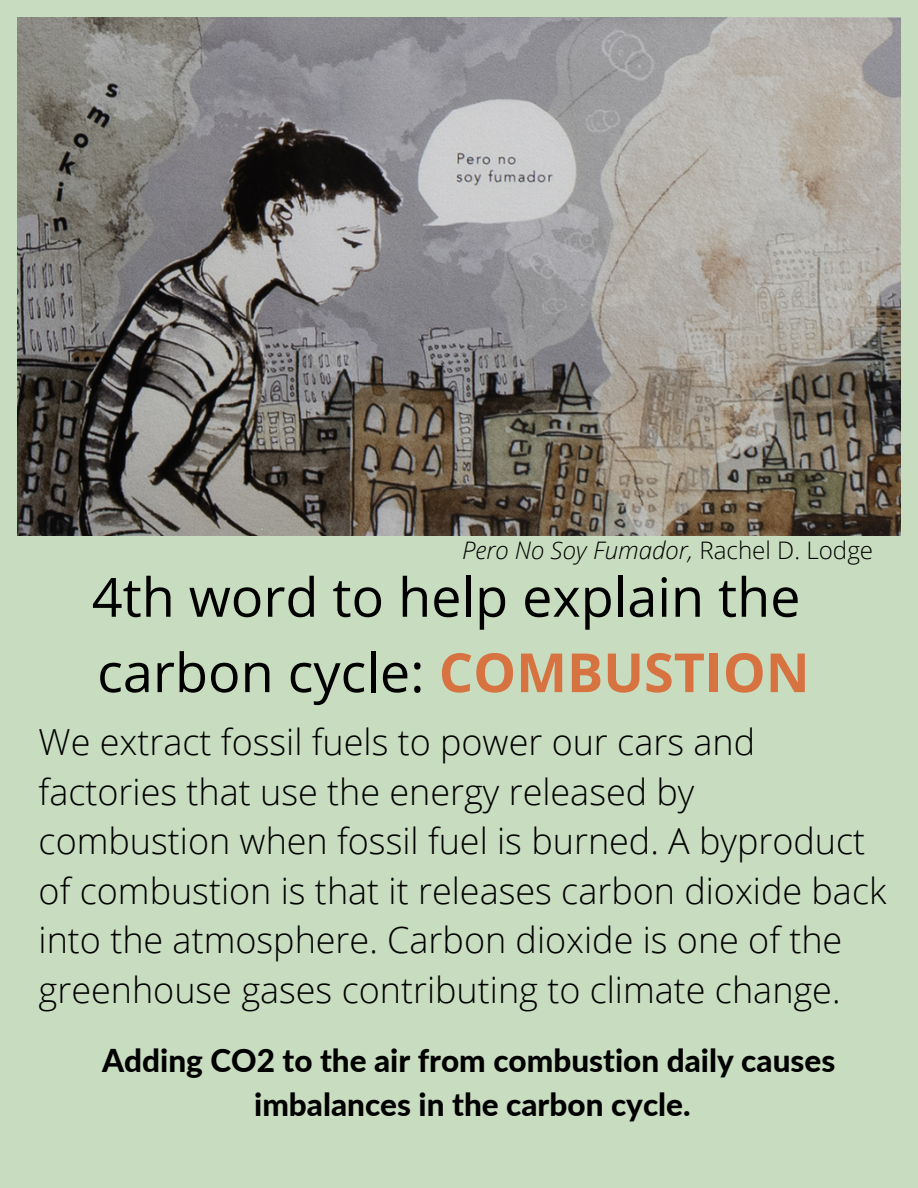
<style>
.page{position:relative;width:918px;height:1188px;background:#c8ddc0}
.page>*{position:absolute;margin:0;border:0;box-sizing:border-box;transform-origin:0 0}
.t1{font:54px/75.3px "Open Sans";color:#000}
.t2{font:300 36px/49.5px "Open Sans";color:#000}
.t3{font:800 31.5px/43.8px "Lato";color:#000;text-align:center}
.t4{font:italic 300 24.15px "Open Sans";color:#000}
.s1{font-style:normal}
.s2{font-weight:700;color:#d77241}
</style>
<div class="page">
<img style="left:18px;top:18px;width:883px;height:517px">
<p class="t4" style="left:462px;top:533px;width:413px">Pero No Soy Fumador, <span class="s1">Rachel D. Lodge</span></p>
<h1 class="t1" style="left:92px;top:558px;width:719px">4th word to help explain the carbon cycle: <span class="s2">COMBUSTION</span></h1>
<p class="t2" style="left:39px;top:716px;width:849px">We extract fossil fuels to power our cars and factories that use the energy released by combustion when fossil fuel is burned. A byproduct of combustion is that it releases carbon dioxide back into the atmosphere. Carbon dioxide is one of the greenhouse gases contributing to climate change.</p>
<p class="t3" style="left:102px;top:1038px;width:735px">Adding CO2 to the air from combustion daily causes imbalances in the carbon cycle.</p>
</div>
